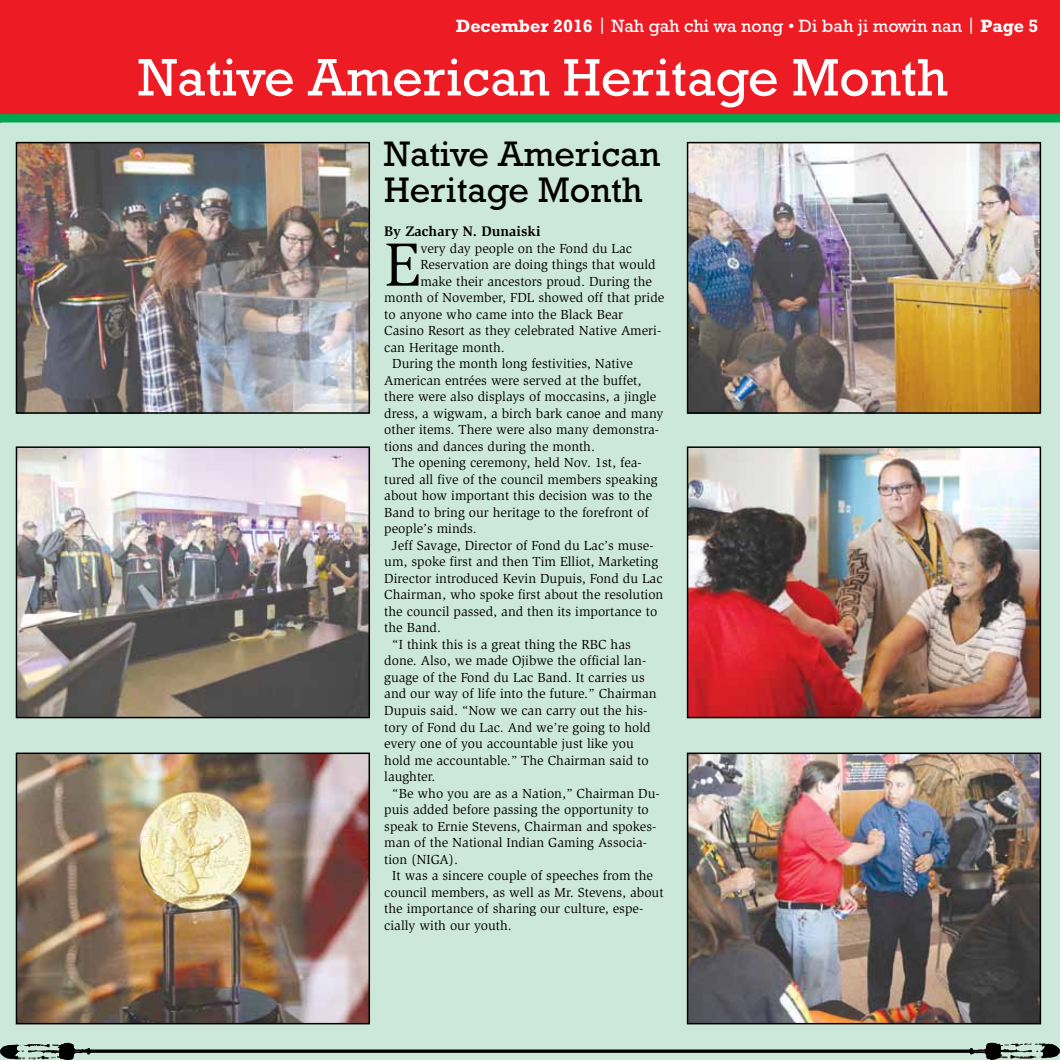
<style>
.page{position:relative;width:1060px;height:1060px;background:#fff}
.page>*{position:absolute;margin:0;border:0;box-sizing:border-box;transform-origin:0 0}
.t1{font:62.7px "Slimbach Std";color:#000}
.t2{font:53.7px "Rockwell Std";color:#fff}
.t3{font:36px/36px "Rockwell Std";color:#000}
.t4{font:18px "Rockwell Std";color:#fff}
.t5{font:700 14.25px "Slimbach Std";color:#000}
.t6{font:13.5px "Slimbach Std";color:#000}
.s1{font-weight:700}
</style>
<div class="page">
<div style="left:0;top:122px;width:1059px;height:937px;background:#cce8da"></div>
<div style="left:0;top:0;width:1059px;height:117px;background:#ed1c24"></div>
<img style="left:0;top:1042px;width:92px;height:17px">
<img style="left:967px;top:1042px;width:92px;height:17px">
<hr style="left:89px;top:1049px;width:881px;height:3px;background:#000">
<div style="left:0;top:114px;width:1059px;height:8px;background:#00a651"></div>
<img style="left:19px;top:145px;width:348px;height:265px">
<div style="left:16px;top:142px;width:354px;height:271px;border:2px solid #000"></div>
<img style="left:19px;top:449px;width:348px;height:266px">
<div style="left:16px;top:446px;width:354px;height:272px;border:2px solid #000"></div>
<img style="left:19px;top:755px;width:348px;height:266px">
<div style="left:16px;top:752px;width:354px;height:272px;border:2px solid #000"></div>
<img style="left:689px;top:145px;width:348px;height:265px">
<div style="left:686px;top:142px;width:354px;height:271px;border:2px solid #000"></div>
<img style="left:689px;top:449px;width:348px;height:266px">
<div style="left:686px;top:446px;width:354px;height:272px;border:2px solid #000"></div>
<img style="left:689px;top:755px;width:348px;height:266px">
<div style="left:686px;top:752px;width:354px;height:272px;border:2px solid #000"></div>
<h3 class="t4" style="left:455px;top:15px;width:584px"><span class="s1">December 2016</span> | Nah gah chi wa nong • Di bah ji mowin nan | <span class="s1">Page 5</span></h3>
<h2 class="t2" style="left:138px;top:46px;width:810px">Native American Heritage Month</h2>
<h3 class="t3" style="left:384px;top:135px;width:277px">Native American<br>Heritage Month</h3>
<p class="t5" style="left:384px;top:223px;width:158px">By Zachary N. Dunaiski</p>
<h1 class="t1" style="left:384px;top:229px;width:38px">E</h1>
<p class="t6" style="left:420px;top:240px;width:213px">very day people on the Fond du Lac</p>
<p class="t6" style="left:420px;top:257px;width:237px">Reservation are doing things that would</p>
<p class="t6" style="left:420px;top:273px;width:233px">make their ancestors proud. During the</p>
<p class="t6" style="left:384px;top:290px;width:281px">month of November, FDL showed off that pride</p>
<p class="t6" style="left:384px;top:306px;width:240px">to anyone who came into the Black Bear</p>
<p class="t6" style="left:384px;top:323px;width:278px">Casino Resort as they celebrated Native Ameri-</p>
<p class="t6" style="left:384px;top:339px;width:122px">can Heritage month.</p>
<p class="t6" style="left:392px;top:356px;width:242px">During the month long festivities, Native</p>
<p class="t6" style="left:384px;top:372px;width:259px">American entrées were served at the buffet,</p>
<p class="t6" style="left:384px;top:389px;width:273px">there were also displays of moccasins, a jingle</p>
<p class="t6" style="left:384px;top:405px;width:281px">dress, a wigwam, a birch bark canoe and many</p>
<p class="t6" style="left:384px;top:422px;width:276px">other items. There were also many demonstra-</p>
<p class="t6" style="left:384px;top:438px;width:212px">tions and dances during the month.</p>
<p class="t6" style="left:392px;top:455px;width:251px">The opening ceremony, held Nov. 1st, fea-</p>
<p class="t6" style="left:384px;top:471px;width:275px">tured all five of the council members speaking</p>
<p class="t6" style="left:384px;top:488px;width:269px">about how important this decision was to the</p>
<p class="t6" style="left:384px;top:504px;width:266px">Band to bring our heritage to the forefront of</p>
<p class="t6" style="left:384px;top:521px;width:94px">people’s minds.</p>
<p class="t6" style="left:392px;top:537px;width:263px">Jeff Savage, Director of Fond du Lac’s muse-</p>
<p class="t6" style="left:384px;top:554px;width:275px">um, spoke first and then Tim Elliot, Marketing</p>
<p class="t6" style="left:384px;top:570px;width:280px">Director introduced Kevin Dupuis, Fond du Lac</p>
<p class="t6" style="left:384px;top:587px;width:280px">Chairman, who spoke first about the resolution</p>
<p class="t6" style="left:384px;top:603px;width:274px">the council passed, and then its importance to</p>
<p class="t6" style="left:384px;top:620px;width:58px">the Band.</p>
<p class="t6" style="left:392px;top:636px;width:240px">“I think this is a great thing the RBC has</p>
<p class="t6" style="left:384px;top:653px;width:263px">done. Also, we made Ojibwe the official lan-</p>
<p class="t6" style="left:384px;top:669px;width:262px">guage of the Fond du Lac Band. It carries us</p>
<p class="t6" style="left:384px;top:686px;width:274px">and our way of life into the future.” Chairman</p>
<p class="t6" style="left:384px;top:702px;width:264px">Dupuis said. “Now we can carry out the his-</p>
<p class="t6" style="left:384px;top:719px;width:268px">tory of Fond du Lac. And we’re going to hold</p>
<p class="t6" style="left:384px;top:735px;width:251px">every one of you accountable just like you</p>
<p class="t6" style="left:384px;top:752px;width:266px">hold me accountable.” The Chairman said to</p>
<p class="t6" style="left:384px;top:768px;width:53px">laughter.</p>
<p class="t6" style="left:392px;top:785px;width:269px">“Be who you are as a Nation,” Chairman Du-</p>
<p class="t6" style="left:384px;top:801px;width:266px">puis added before passing the opportunity to</p>
<p class="t6" style="left:384px;top:818px;width:273px">speak to Ernie Stevens, Chairman and spokes-</p>
<p class="t6" style="left:384px;top:834px;width:264px">man of the National Indian Gaming Associa-</p>
<p class="t6" style="left:384px;top:851px;width:75px">tion (NIGA).</p>
<p class="t6" style="left:392px;top:867px;width:262px">It was a sincere couple of speeches from the</p>
<p class="t6" style="left:384px;top:884px;width:281px">council members, as well as Mr. Stevens, about</p>
<p class="t6" style="left:384px;top:900px;width:260px">the importance of sharing our culture, espe-</p>
<p class="t6" style="left:384px;top:917px;width:129px">cially with our youth.</p>
</div>
